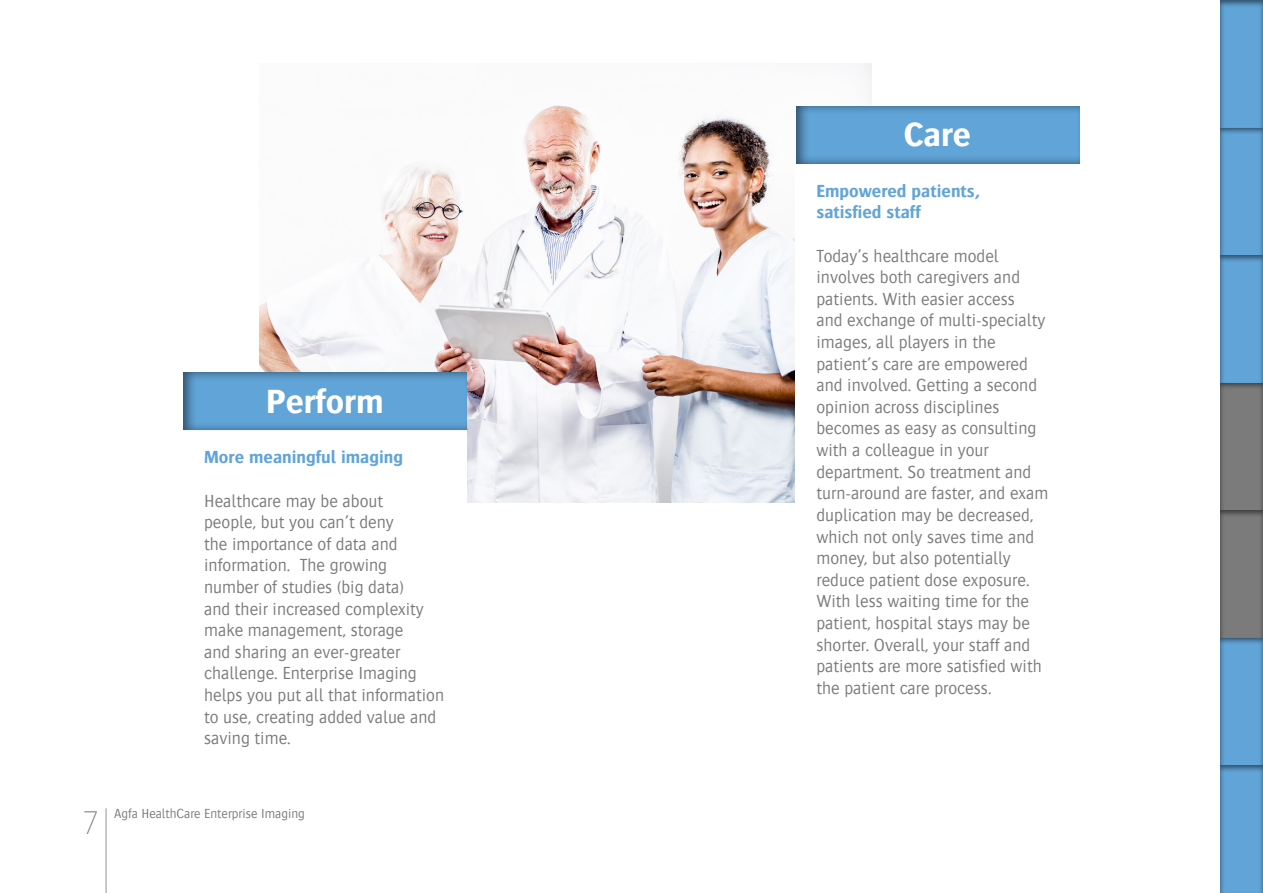
<style>
.page{position:relative;width:1263px;height:893px;background:#fff}
.page>*{position:absolute;margin:0;border:0;box-sizing:border-box;transform-origin:0 0}
.t1{font:700 34.5px "Bosis For Agfa";color:#fff}
.t2{font:200 32.4px "Gotham Narrow";color:#7c7b7b}
.t3{font:300 18px/21.6px "Bosis For Agfa";color:#7c7b7b}
.t4{font:700 18px/21.6px "Bosis For Agfa";color:#61a4d7}
.t5{font:300 13.5px "Bosis For Agfa";color:#7c7b7b}
</style>
<div class="page">
<img style="left:259px;top:64px;width:613px;height:438px">
<hr style="left:105px;top:808px;width:2px;height:85px;background:#b9b8b8">
<div style="left:183px;top:429px;width:284px;height:336px;background:#fff"></div>
<div style="left:169px;top:361px;width:310px;height:71px;background:#000;opacity:.5"></div>
<div style="left:795px;top:163px;width:284px;height:552px;background:#fff"></div>
<div style="left:781px;top:95px;width:311px;height:70px;background:#000;opacity:.5"></div>
<div style="left:1219px;top:368px;width:44px;height:154px;background:#000;opacity:.5"></div>
<div style="left:1219px;top:240px;width:44px;height:155px;background:#000;opacity:.5"></div>
<div style="left:1219px;top:113px;width:44px;height:154px;background:#000;opacity:.5"></div>
<div style="left:1219px;top:623px;width:44px;height:154px;background:#000;opacity:.5"></div>
<div style="left:1219px;top:750px;width:44px;height:143px;background:#000;opacity:.5"></div>
<div style="left:1219px;top:0;width:44px;height:140px;background:#000;opacity:.5"></div>
<div style="left:1219px;top:495px;width:44px;height:155px;background:#000;opacity:.5"></div>
<h1 class="t1" style="left:266px;top:382px;width:119px">Perform</h1>
<p class="t4" style="left:204px;top:446px;width:200px">More meaningful imaging</p>
<p class="t3" style="left:204px;top:490px;width:242px">Healthcare may be about<br>people, but you can’t deny<br>the importance of data and information. The growing number of studies (big data)<br>and their increased complexity make management, storage<br>and sharing an ever-greater challenge. Enterprise Imaging helps you put all that information to use, creating added value and saving time.</p>
<h2 class="t2" style="left:83px;top:803px;width:17px">7</h2>
<p class="t5" style="left:114px;top:806px;width:192px">Agfa HealthCare Enterprise Imaging</p>
<h1 class="t1" style="left:904px;top:115px;width:69px">Care</h1>
<p class="t4" style="left:816px;top:180px;width:166px">Empowered patients, satisfied staff</p>
<p class="t3" style="left:816px;top:245px;width:233px">Today’s healthcare model involves both caregivers and patients. With easier access<br>and exchange of multi-specialty images, all players in the patient’s care are empowered and involved. Getting a second opinion across disciplines becomes as easy as consulting with a colleague in your department. So treatment and turn-around are faster, and exam duplication may be decreased, which not only saves time and money, but also potentially reduce patient dose exposure.<br>With less waiting time for the patient, hospital stays may be shorter. Overall, your staff and patients are more satisfied with the patient care process.</p>
</div>
